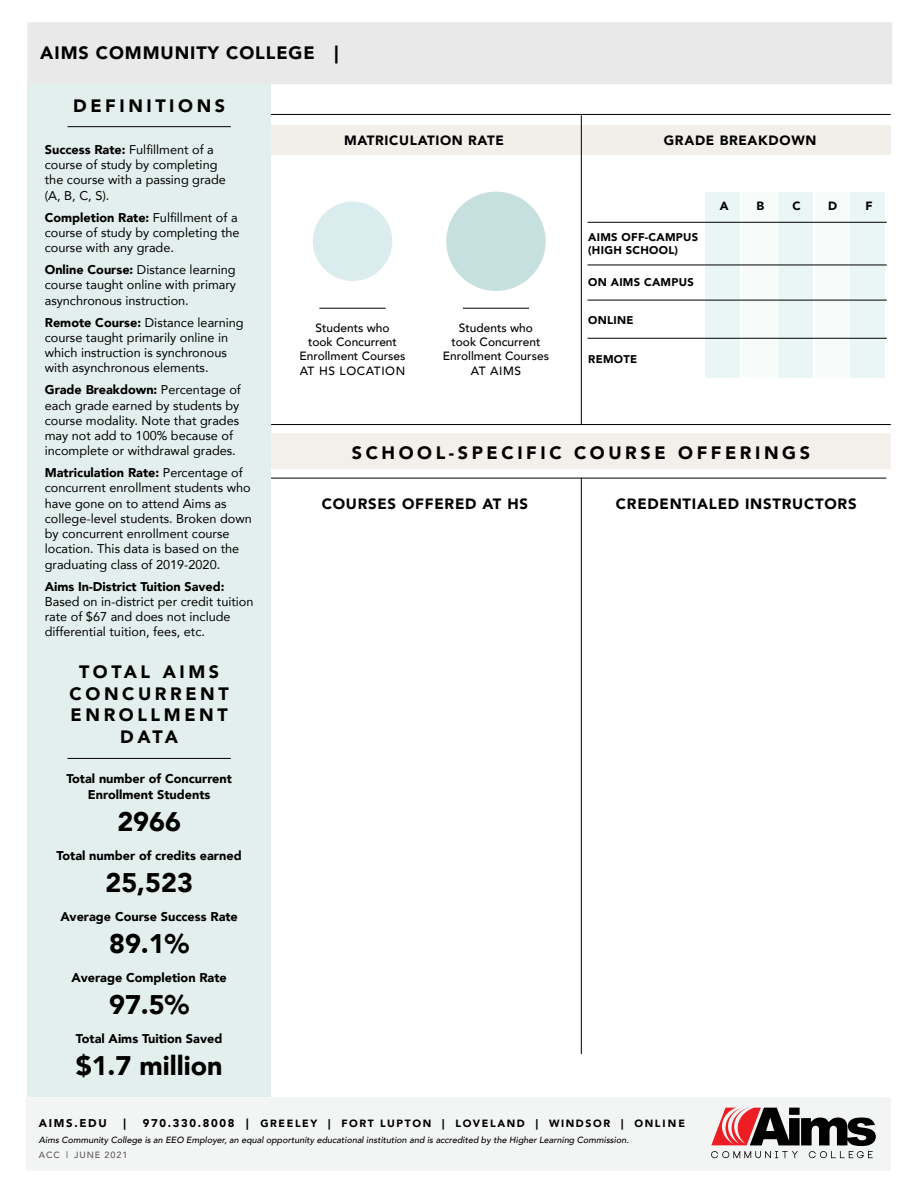
<style>
.page{position:relative;width:918px;height:1188px;background:#fff}
.page>*{position:absolute;margin:0;border:0;box-sizing:border-box;transform-origin:0 0}
.t1{font:900 26.85px "Avenir";color:#000}
.t2{font:900 18px/21.5px "Avenir";letter-spacing:.2em;color:#000;text-align:center}
.t3{font:900 18px "Avenir";letter-spacing:.05em;color:#000}
.t4{font:900 15px "Avenir";letter-spacing:.05em;color:#000}
.t5{font:900 13.5px "Avenir";letter-spacing:.05em;color:#000}
.t6{font:12.75px/15.3px "Avenir";color:#000}
.t7{font:900 12.75px/15.3px "Avenir";color:#000;text-align:center}
.t8{font:500 12px/14.4px "Avenir";color:#000;text-align:center}
.t9{font:900 12px "Avenir";color:#000}
.t10{font:900 11.25px/13.5px "Avenir";letter-spacing:.025em;color:#000}
.t11{font:900 10.5px "Avenir";letter-spacing:.15em;color:#000}
.t12{font:italic 500 9px "Avenir";color:#000}
.t13{font:500 9px "Avenir";letter-spacing:.1em;color:#5b5a5c}
.s1{font-weight:900}
.s2{font-size:11.25px}
</style>
<div class="page">
<div style="left:271px;top:433px;width:620px;height:37px;background:#f3f0ec"></div>
<div style="left:26px;top:1098px;width:864px;height:72px;background:#f3f4f4"></div>
<svg style="left:711px;top:1108px;width:165px;height:50px"></svg>
<hr style="left:581px;top:478px;width:1px;height:576px;background:#000">
<div style="left:27px;top:84px;width:244px;height:1013px;background:#e3efed"></div>
<hr style="left:68px;top:126px;width:163px;height:1px;background:#000">
<hr style="left:68px;top:758px;width:163px;height:1px;background:#000">
<hr style="left:271px;top:478px;width:615px;height:1px;background:#000">
<div style="left:705px;top:192px;width:35px;height:186px;background:#eaf6f5"></div>
<div style="left:742px;top:192px;width:35px;height:186px;background:#f7fcfb"></div>
<div style="left:815px;top:192px;width:35px;height:186px;background:#f7fcfb"></div>
<div style="left:779px;top:192px;width:34px;height:186px;background:#eaf6f5"></div>
<div style="left:850px;top:192px;width:35px;height:186px;background:#eaf6f5"></div>
<div style="left:271px;top:125px;width:620px;height:30px;background:#f2efeb"></div>
<hr style="left:588px;top:265px;width:299px;height:1px;background:#000">
<hr style="left:588px;top:222px;width:299px;height:1px;background:#000">
<hr style="left:588px;top:300px;width:299px;height:1px;background:#000">
<hr style="left:588px;top:338px;width:299px;height:1px;background:#000">
<hr style="left:319px;top:308px;width:67px;height:1px;background:#000">
<hr style="left:463px;top:308px;width:66px;height:1px;background:#000">
<hr style="left:581px;top:115px;width:1px;height:310px;background:#000">
<hr style="left:271px;top:114px;width:620px;height:1px;background:#000">
<hr style="left:271px;top:424px;width:620px;height:1px;background:#000">
<div style="left:313px;top:202px;width:79px;height:79px;background:#daeced;border-radius:50%"></div>
<div style="left:446px;top:192px;width:100px;height:99px;background:#c5e0df;border-radius:50%"></div>
<div style="left:27px;top:22px;width:865px;height:62px;background:#e9e9ea"></div>
<h2 class="t3" style="left:40px;top:38px;width:300px">AIMS COMMUNITY COLLEGE |</h2>
<h2 class="t2" style="left:73px;top:94px;width:154px">DEFINITIONS</h2>
<p class="t6" style="left:45px;top:142px;width:183px"><span class="s1">Success Rate:</span> Fulfillment of a course of study by completing the course with a passing grade (A, B, C, S).</p>
<p class="t6" style="left:45px;top:209px;width:196px"><span class="s1">Completion Rate:</span> Fulfillment of a course of study by completing the course with any grade.</p>
<p class="t6" style="left:45px;top:262px;width:193px;text-align:justify"><span class="s1">Online Course:</span> Distance learning course taught online with primary asynchronous instruction.</p>
<p class="t6" style="left:45px;top:314px;width:200px"><span class="s1">Remote Course:</span> Distance learning course taught primarily online in which instruction is synchronous with asynchronous elements.</p>
<p class="t6" style="left:45px;top:382px;width:198px"><span class="s1">Grade Breakdown:</span> Percentage of each grade earned by students by course modality. Note that grades may not add to 100% because of incomplete or withdrawal grades.</p>
<p class="t6" style="left:45px;top:465px;width:209px"><span class="s1">Matriculation Rate:</span> Percentage of concurrent enrollment students who have gone on to attend Aims as college-level students. Broken down by concurrent enrollment course location. This data is based on the graduating class of 2019-2020.</p>
<p class="t7" style="left:45px;top:578px;width:181px">Aims In-District Tuition Saved:</p>
<p class="t6" style="left:45px;top:593px;width:210px">Based on in-district per credit tuition rate of $67 and does not include differential tuition, fees, etc.</p>
<h2 class="t2" style="left:70px;top:661px;width:161px">TOTAL AIMS<br>CONCURRENT<br>ENROLLMENT<br>DATA</h2>
<p class="t7" style="left:66px;top:771px;width:167px">Total number of Concurrent<br>Enrollment Students</p>
<h1 class="t1" style="left:117px;top:799px;width:65px">2966</h1>
<p class="t7" style="left:57px;top:847px;width:187px">Total number of credits earned</p>
<h1 class="t1" style="left:105px;top:860px;width:89px">25,523</h1>
<p class="t7" style="left:60px;top:908px;width:179px">Average Course Success Rate</p>
<h1 class="t1" style="left:109px;top:921px;width:82px">89.1%</h1>
<p class="t7" style="left:71px;top:969px;width:157px">Average Completion Rate</p>
<h1 class="t1" style="left:109px;top:982px;width:82px">97.5%</h1>
<p class="t7" style="left:76px;top:1030px;width:148px">Total Aims Tuition Saved</p>
<h1 class="t1" style="left:76px;top:1043px;width:148px">$1.7 million</h1>
<p class="t5" style="left:344px;top:128px;width:161px">MATRICULATION RATE</p>
<p class="t8" style="left:300px;top:320px;width:108px">Students who<br>took Concurrent<br>Enrollment Courses<br>AT HS LOCATION</p>
<p class="t8" style="left:443px;top:320px;width:108px">Students who<br>took Concurrent<br>Enrollment Courses<br>AT AIMS</p>
<p class="t5" style="left:664px;top:128px;width:154px">GRADE BREAKDOWN</p>
<p class="t10" style="left:588px;top:230px;width:112px">AIMS OFF-CAMPUS (HIGH SCHOOL)</p>
<p class="t10" style="left:588px;top:275px;width:107px">ON AIMS CAMPUS</p>
<p class="t10" style="left:588px;top:313px;width:47px">ONLINE</p>
<p class="t10" style="left:588px;top:352px;width:51px">REMOTE</p>
<p class="t9" style="left:720px;top:195px;width:10px">A</p>
<p class="t9" style="left:757px;top:195px;width:9px">B</p>
<p class="t9" style="left:793px;top:195px;width:10px">C</p>
<p class="t9" style="left:828px;top:195px;width:11px">D</p>
<p class="t9" style="left:865px;top:195px;width:9px">F</p>
<h2 class="t2" style="left:352px;top:441px;width:460px">SCHOOL-SPECIFIC COURSE OFFERINGS</h2>
<p class="t4" style="left:322px;top:491px;width:208px">COURSES OFFERED AT HS</p>
<p class="t4" style="left:616px;top:491px;width:242px">CREDENTIALED INSTRUCTORS</p>
<p class="t10" style="left:39px;top:1116px;width:69px">AIMS.EDU</p>
<p class="t10" style="left:124px;top:1116px;width:4px">|</p>
<p class="t11" style="left:143px;top:1114px;width:544px"><span class="s2">970.330.8008 |</span> GREELEY | FORT LUPTON | LOVELAND | WINDSOR | ONLINE</p>
<p class="t12" style="left:39px;top:1135px;width:592px">Aims Community College is an EEO Employer, an equal opportunity educational institution and is accredited by the Higher Learning Commission.</p>
<p class="t13" style="left:39px;top:1147px;width:90px">ACC | JUNE 2021</p>
</div>
